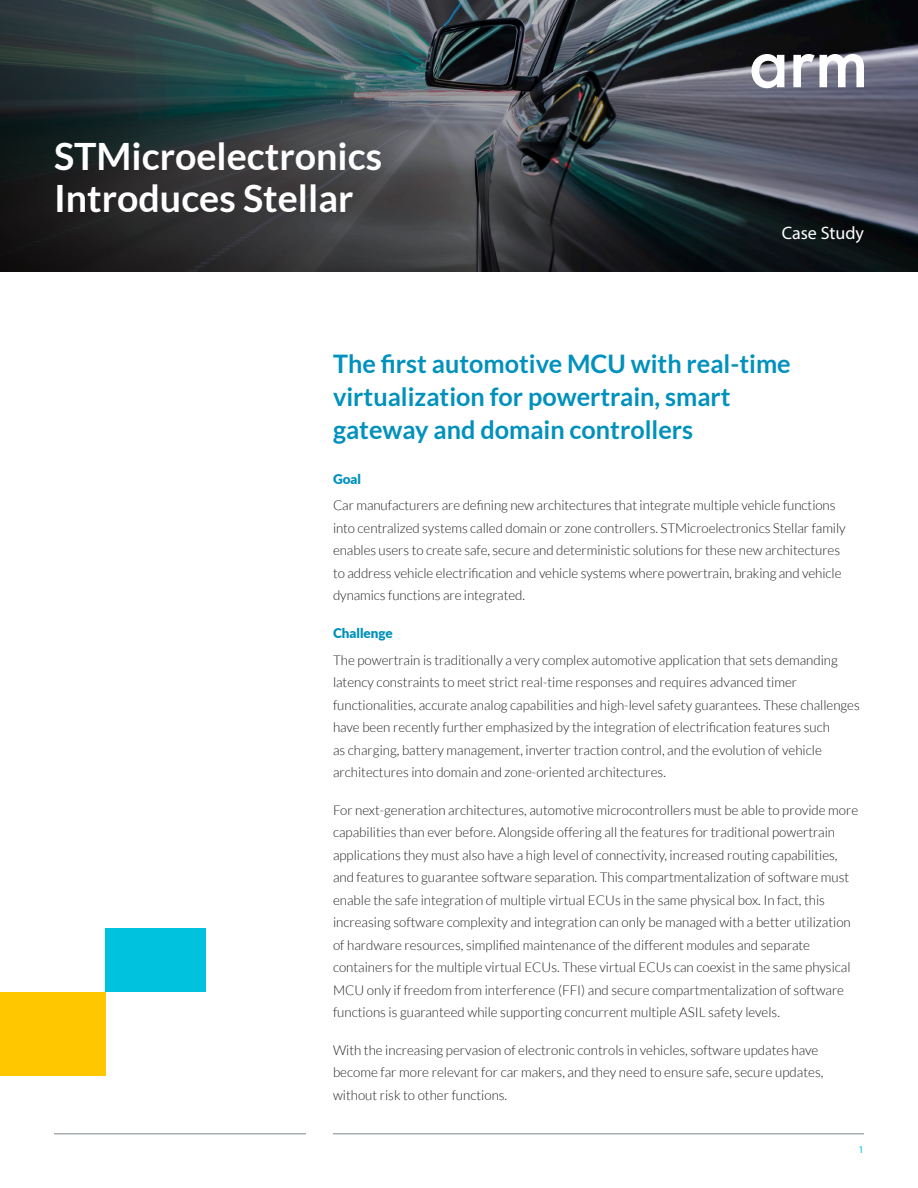
<style>
.page{position:relative;width:918px;height:1188px;background:#fff}
.page>*{position:absolute;margin:0;border:0;box-sizing:border-box;transform-origin:0 0}
.t1{font:700 37.65px/42px "Lato";color:#fff}
.t2{font:700 25.5px/33px "Lato";color:#0091bd}
.t3{font:18px "Myriad Pro";color:#fff}
.t4{font:300 13.5px/22.5px "Lato";color:#231f20}
.t5{font:900 13.5px "Lato";color:#0091bd}
.t6{font:10.5px "Myriad Pro";color:#00c1de}
</style>
<div class="page">
<svg style="left:0;top:0;width:918px;height:272px;background:#363e43"></svg>
<div style="left:0;top:992px;width:106px;height:83px;background:#ffc700"></div>
<div style="left:106px;top:929px;width:100px;height:63px;background:#00c1de"></div>
<hr style="left:333px;top:1134px;width:531px;height:1px;background:#7d868c">
<hr style="left:54px;top:1134px;width:252px;height:1px;background:#7d868c">
<svg style="left:752px;top:54px;width:112px;height:34px"></svg>
<p class="t1" style="left:54px;top:134px;width:330px">STMicroelectronics<br>Introduces Stellar</p>
<p class="t3" style="left:782px;top:221px;width:84px">Case Study</p>
<p class="t2" style="left:333px;top:347px;width:459px">The first automotive MCU with real-time virtualization for powertrain, smart gateway and domain controllers</p>
<p class="t5" style="left:333px;top:469px;width:30px">Goal</p>
<p class="t4" style="left:333px;top:494px;width:514px">Car manufacturers are defining new architectures that integrate multiple vehicle functions into centralized systems called domain or zone controllers. STMicroelectronics Stellar family enables users to create safe, secure and deterministic solutions for these new architectures to address vehicle electrification and vehicle systems where powertrain, braking and vehicle dynamics functions are integrated.</p>
<p class="t5" style="left:333px;top:623px;width:61px">Challenge</p>
<p class="t4" style="left:333px;top:649px;width:528px">The powertrain is traditionally a very complex automotive application that sets demanding latency constraints to meet strict real-time responses and requires advanced timer functionalities, accurate analog capabilities and high-level safety guarantees. These challenges have been recently further emphasized by the integration of electrification features such<br>as charging, battery management, inverter traction control, and the evolution of vehicle architectures into domain and zone-oriented architectures.</p>
<p class="t4" style="left:333px;top:799px;width:527px">For next-generation architectures, automotive microcontrollers must be able to provide more capabilities than ever before. Alongside offering all the features for traditional powertrain applications they must also have a high level of connectivity, increased routing capabilities, and features to guarantee software separation. This compartmentalization of software must enable the safe integration of multiple virtual ECUs in the same physical box. In fact, this increasing software complexity and integration can only be managed with a better utilization of hardware resources, simplified maintenance of the different modules and separate containers for the multiple virtual ECUs. These virtual ECUs can coexist in the same physical MCU only if freedom from interference (FFI) and secure compartmentalization of software functions is guaranteed while supporting concurrent multiple ASIL safety levels.</p>
<p class="t4" style="left:333px;top:1039px;width:492px">With the increasing pervasion of electronic controls in vehicles, software updates have become far more relevant for car makers, and they need to ensure safe, secure updates, without risk to other functions.</p>
<p class="t6" style="left:859px;top:1143px;width:7px">1</p>
</div>
